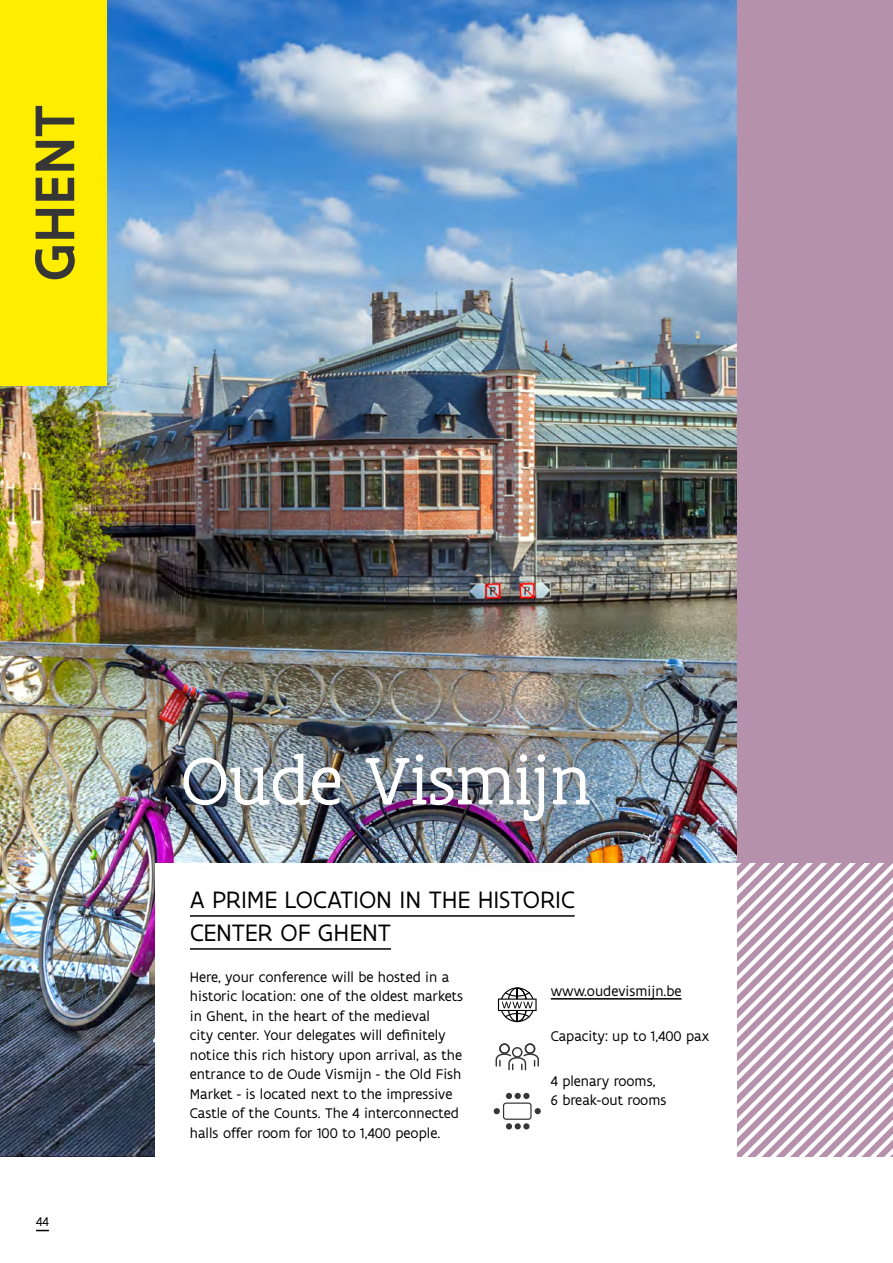
<style>
.page{position:relative;width:893px;height:1263px;background:#fff}
.page>*{position:absolute;margin:0;border:0;box-sizing:border-box;transform-origin:0 0}
.t1{font:72px "Flanders Art Serif";color:#fff}
.hoofdtitel{font:500 60px "Flanders Art Sans";letter-spacing:.01em;color:#373636}
.subititel_quotes{font:25.5px "Flanders Art Sans";letter-spacing:-.005em;color:#000}
.t2{font:15px/19.5px "Flanders Art Sans";color:#000}
.t3{font:13.5px "Flanders Art Sans";color:#000}
</style>
<div class="page">
<svg style="left:36px;top:1230px;width:13px;height:1px"></svg>
<img style="left:0;top:0;width:738px;height:1157px">
<div style="left:155px;top:863px;width:606px;height:363px;background:#fff"></div>
<img style="left:121px;top:694px;width:529px;height:189px">
<hr style="left:551px;top:998px;width:131px;height:1px;background:#000">
<svg style="left:495px;top:1043px;width:44px;height:28px"></svg>
<svg style="left:494px;top:1093px;width:47px;height:36px"></svg>
<svg style="left:498px;top:987px;width:39px;height:35px"></svg>
<div style="left:0;top:0;width:107px;height:386px;background:#ffed00"></div>
<hr style="left:190px;top:915px;width:385px;height:2px;background:#000">
<hr style="left:190px;top:948px;width:201px;height:2px;background:#000">
<div style="left:738px;top:0;width:155px;height:1157px;background:#b591ac"></div>
<svg style="left:738px;top:863px;width:155px;height:294px"></svg>
<p class="hoofdtitel" style="left:17px;top:281px;width:178px;rotate:-90deg">GHENT</p>
<p class="t3" style="left:36px;top:1213px;width:14px">44</p>
<p class="t1" style="left:181px;top:739px;width:412px">Oude Vismijn</p>
<p class="subititel_quotes" style="left:190px;top:884px;width:386px">A PRIME LOCATION IN THE HISTORIC</p>
<p class="subititel_quotes" style="left:190px;top:917px;width:202px">CENTER OF GHENT</p>
<p class="t2" style="left:190px;top:967px;width:275px">Here, your conference will be hosted in a historic location: one of the oldest markets in Ghent, in the heart of the medieval<br>city center. Your delegates will definitely notice this rich history upon arrival, as the entrance to de Oude Vismijn - the Old Fish Market - is located next to the impressive Castle of the Counts. The 4 interconnected halls offer room for 100 to 1,400 people.</p>
<p class="t2" style="left:551px;top:981px;width:132px">www.oudevismijn.be</p>
<p class="t2" style="left:551px;top:1026px;width:160px">Capacity: up to 1,400 pax</p>
<p class="t2" style="left:551px;top:1071px;width:117px">4 plenary rooms,<br>6 break-out rooms</p>
</div>
